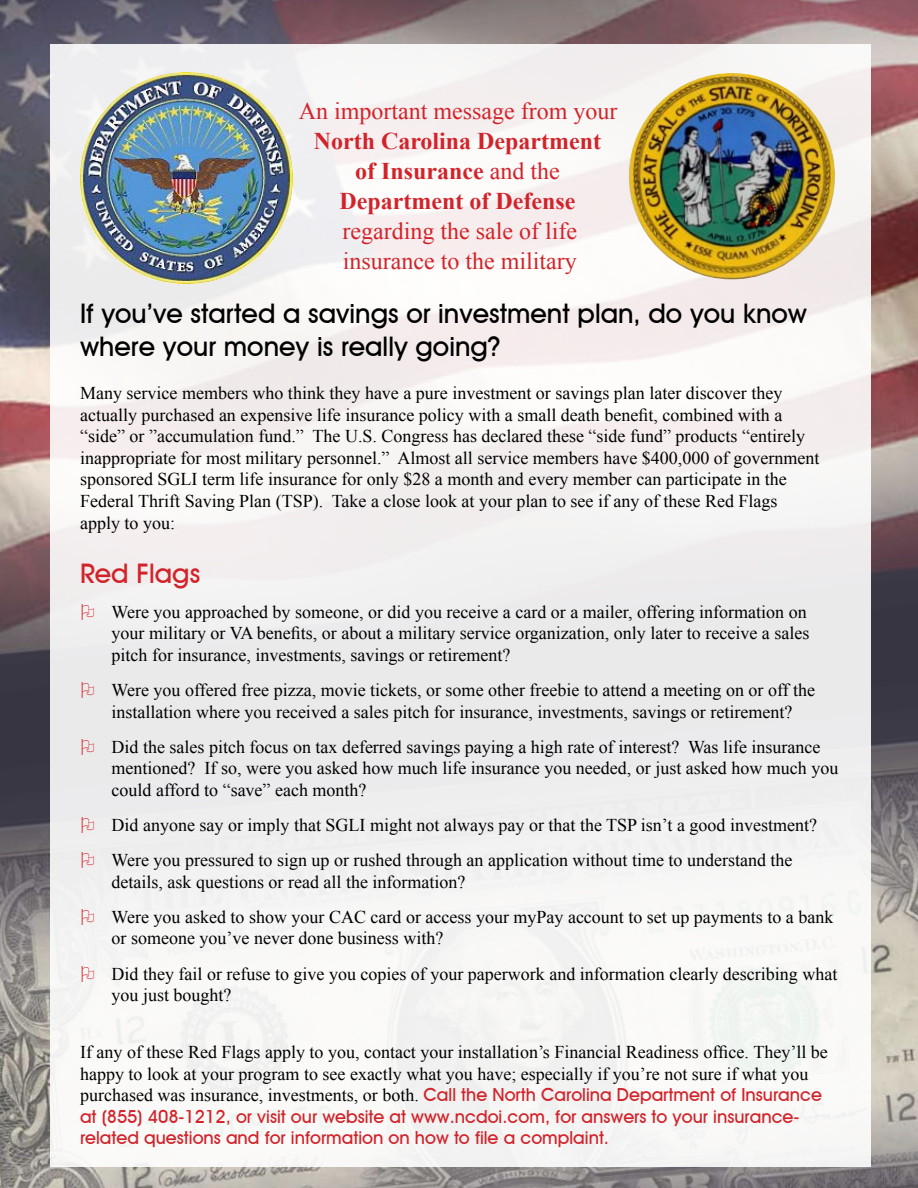
<style>
.page{position:relative;width:918px;height:1188px;background:#fff}
.page>*{position:absolute;margin:0;border:0;box-sizing:border-box;transform-origin:0 0}
.t1{font:500 27px/32.4px "Avant Garde IT Cby BT";color:#000}
.t2{font:500 27px "Avant Garde IT Cby BT";color:#d2232a}
.t3{font:24px/30px "Times New Roman";color:#d2232a}
.t4{font:700 24px/30px "Times New Roman";color:#d2232a;text-align:center}
.t5{font:18px/21.6px "Times New Roman";color:#000}
.t6{font:500 18px/21.8px "Avant Garde IT Cby BT";color:#d2232a}
.s1{font-weight:400}
.s2{font-family:"Avant Garde IT Cby BT";font-weight:500;color:#d2232a}
</style>
<div class="page">
<img style="left:0;top:0;width:918px;height:1188px">
<div style="left:50px;top:44px;width:821px;height:1123px;background:#f3f1f1"></div>
<img style="left:81px;top:72px;width:211px;height:212px;border-radius:50%">
<img style="left:628px;top:73px;width:207px;height:207px">
<h2 class="t3" style="left:299px;top:96px;width:320px">An important message from your</h2>
<h2 class="t4" style="left:314px;top:126px;width:289px">North Carolina Department of Insurance <span class="s1">and the<br></span>Department of Defense</h2>
<h2 class="t3" style="left:342px;top:216px;width:236px">regarding the sale of life insurance to the military</h2>
<h1 class="t1" style="left:80px;top:297px;width:729px">If you’ve started a savings or investment plan, do you know where your money is really going?</h1>
<p class="t5" style="left:80px;top:382px;width:741px">Many service members who think they have a pure investment or savings plan later discover they actually purchased an expensive life insurance policy with a small death benefit, combined with a “side” or ”accumulation fund.” The U.S. Congress has declared these “side fund” products “entirely inappropriate for most military personnel.” Almost all service members have $400,000 of government sponsored SGLI term life insurance for only $28 a month and every member can participate in the Federal Thrift Saving Plan (TSP). Take a close look at your plan to see if any of these Red Flags apply to you:</p>
<h1 class="t2" style="left:80px;top:557px;width:122px">Red Flags</h1>
<p class="t5" style="left:112px;top:601px;width:699px">Were you approached by someone, or did you receive a card or a mailer, offering information on your military or VA benefits, or about a military service organization, only later to receive a sales pitch for insurance, investments, savings or retirement?</p>
<p class="t5" style="left:112px;top:679px;width:705px">Were you offered free pizza, movie tickets, or some other freebie to attend a meeting on or off the installation where you received a sales pitch for insurance, investments, savings or retirement?</p>
<p class="t5" style="left:112px;top:736px;width:728px">Did the sales pitch focus on tax deferred savings paying a high rate of interest? Was life insurance mentioned? If so, were you asked how much life insurance you needed, or just asked how much you could afford to “save” each month?</p>
<p class="t5" style="left:112px;top:807px;width:707px;line-height:35.1px">Did anyone say or imply that SGLI might not always pay or that the TSP isn’t a good investment?<br>Were you pressured to sign up or rushed through an application without time to understand the</p>
<p class="t5" style="left:112px;top:864px;width:723px;line-height:35.1px">details, ask questions or read all the information?<br>Were you asked to show your CAC card or access your myPay account to set up payments to a bank</p>
<p class="t5" style="left:112px;top:921px;width:727px;line-height:35.1px">or someone you’ve never done business with?<br>Did they fail or refuse to give you copies of your paperwork and information clearly describing what</p>
<p class="t5" style="left:112px;top:984px;width:122px">you just bought?</p>
<p class="t5" style="left:80px;top:1041px;width:749px">If any of these Red Flags apply to you, contact your installation’s Financial Readiness office. They’ll be happy to look at your program to see exactly what you have; especially if you’re not sure if what you purchased was insurance, investments, or both. <span class="s2">Call the North Carolina Department of Insurance</span></p>
<p class="t6" style="left:80px;top:1105px;width:721px">at (855) 408-1212, or visit our website at www.ncdoi.com, for answers to your insurance&shy;related questions and for information on how to file a complaint.</p>
</div>
